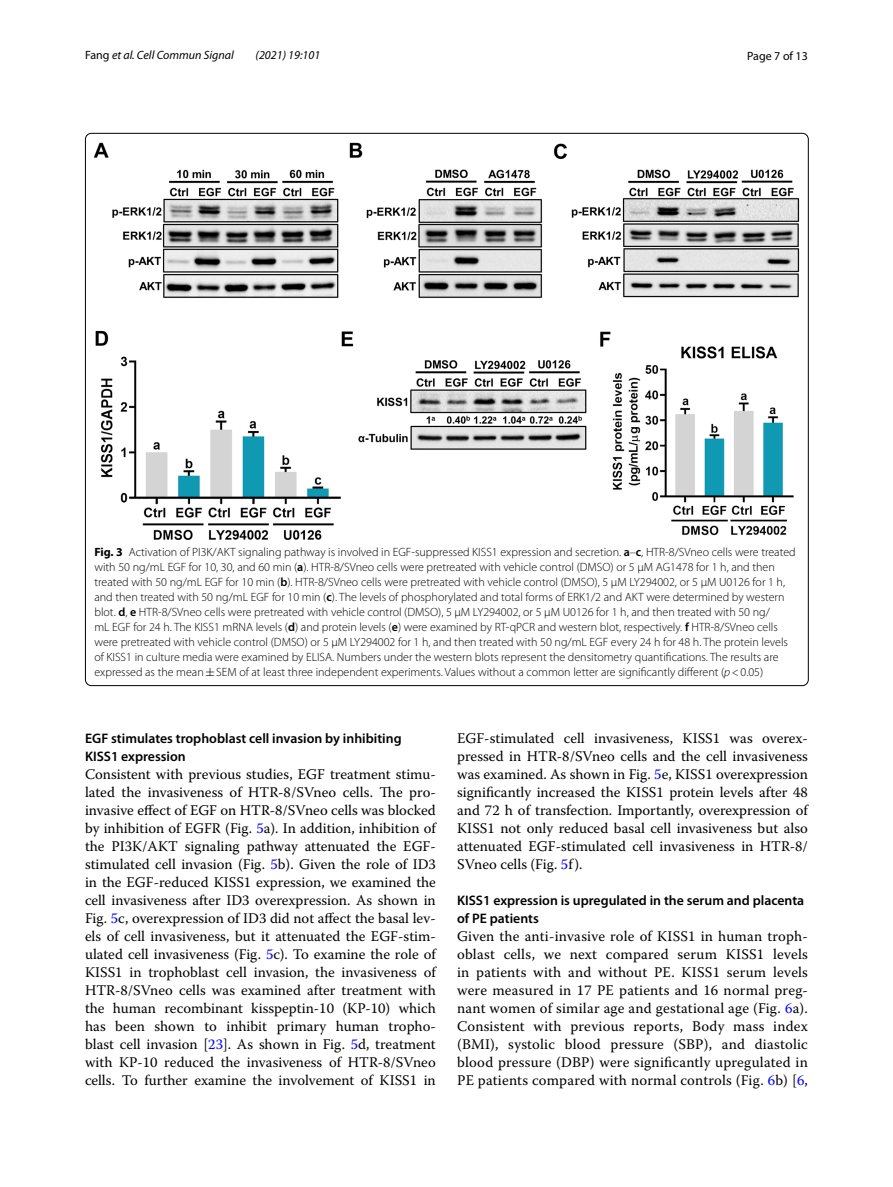
<style>
.page{position:relative;width:893px;height:1187px;background:#fff}
.page>*{position:absolute;margin:0;border:0;box-sizing:border-box;transform-origin:0 0}
.t1{font:14.7px/18px "Warnock Pro";color:#000;text-align:justify}
.t2{font:600 13.8px/18px "Myriad Pro";color:#000}
.t3{font:300 12px/15px "Myriad Pro";color:#000}
.t4{font:italic 12px "Myriad Pro";color:#000}
.t5{font:12px "Myriad Pro";color:#000}
.s1{font-style:normal}
.s2{font-weight:700}
.s3{font-weight:600}
.s4{font-family:"MTSY";font-weight:400}
.s5{font-style:italic}
.s6{color:#00f}
</style>
<div class="page">
<img style="left:94px;top:142px;width:706px;height:398px">
<p class="t4" style="left:85px;top:48px;width:150px"><span class="s1">Fang</span> et al. Cell Commun Signal</p>
<p class="t4" style="left:256px;top:48px;width:66px">(2021) 19:101</p>
<p class="t5" style="left:747px;top:48px;width:62px">Page 7 of 13</p>
<p class="t3" style="left:94px;top:544px;width:703px"><span class="s2">Fig. 3</span> Activation of PI3K/AKT signaling pathway is involved in EGF-suppressed KISS1 expression and secretion. <span class="s3">a</span>–<span class="s3">c</span>, HTR-8/SVneo cells were treated with 50 ng/mL EGF for 10, 30, and 60 min (<span class="s3">a</span>). HTR-8/SVneo cells were pretreated with vehicle control (DMSO) or 5 µM AG1478 for 1 h, and then treated with 50 ng/mL EGF for 10 min (<span class="s3">b</span>). HTR-8/SVneo cells were pretreated with vehicle control (DMSO), 5 µM LY294002, or 5 µM U0126 for 1 h, and then treated with 50 ng/mL EGF for 10 min (<span class="s3">c</span>). The levels of phosphorylated and total forms of ERK1/2 and AKT were determined by western blot. <span class="s3">d</span>, <span class="s3">e</span> HTR-8/SVneo cells were pretreated with vehicle control (DMSO), 5 µM LY294002, or 5 µM U0126 for 1 h, and then treated with 50 ng/<br>mL EGF for 24 h. The KISS1 mRNA levels (<span class="s3">d</span>) and protein levels (<span class="s3">e</span>) were examined by RT-qPCR and western blot, respectively. <span class="s3">f</span> HTR-8/SVneo cells were pretreated with vehicle control (DMSO) or 5 µM LY294002 for 1 h, and then treated with 50 ng/mL EGF every 24 h for 48 h. The protein levels of KISS1 in culture media were examined by ELISA. Numbers under the western blots represent the densitometry quantifications. The results are expressed as the mean<span class="s4">±</span>SEM of at least three independent experiments. Values without a common letter are significantly different (<span class="s5">p</span>&lt;0.05)</p>
<p class="t2" style="left:85px;top:728px;width:318px">EGF stimulates trophoblast cell invasion by inhibiting<br>KISS1 expression</p>
<p class="t1" style="left:85px;top:764px;width:352px">Consistent with previous studies, EGF treatment stimu&shy;lated the invasiveness of HTR-8/SVneo cells. The pro&shy;invasive effect of EGF on HTR-8/SVneo cells was blocked by inhibition of EGFR (Fig. <span class="s6">5</span>a). In addition, inhibition of the PI3K/AKT signaling pathway attenuated the EGF&shy;stimulated cell invasion (Fig. <span class="s6">5</span>b). Given the role of ID3 in the EGF-reduced KISS1 expression, we examined the cell invasiveness after ID3 overexpression. As shown in Fig. <span class="s6">5</span>c, overexpression of ID3 did not affect the basal lev&shy;els of cell invasiveness, but it attenuated the EGF-stim&shy;ulated cell invasiveness (Fig. <span class="s6">5</span>c). To examine the role of KISS1 in trophoblast cell invasion, the invasiveness of HTR-8/SVneo cells was examined after treatment with the human recombinant kisspeptin-10 (KP-10) which has been shown to inhibit primary human tropho&shy;blast cell invasion [<span class="s6">23</span>]. As shown in Fig. <span class="s6">5</span>d, treatment with KP-10 reduced the invasiveness of HTR-8/SVneo cells. To further examine the involvement of KISS1 in</p>
<p class="t1" style="left:457px;top:729px;width:352px">EGF-stimulated cell invasiveness, KISS1 was overex&shy;pressed in HTR-8/SVneo cells and the cell invasiveness was examined. As shown in Fig. <span class="s6">5</span>e, KISS1 overexpression significantly increased the KISS1 protein levels after 48 and 72 h of transfection. Importantly, overexpression of KISS1 not only reduced basal cell invasiveness but also attenuated EGF-stimulated cell invasiveness in HTR-8/ SVneo cells (Fig. <span class="s6">5</span>f).</p>
<p class="t2" style="left:457px;top:891px;width:349px">KISS1 expression is upregulated in the serum and placenta of PE patients</p>
<p class="t1" style="left:457px;top:927px;width:352px">Given the anti-invasive role of KISS1 in human troph&shy;oblast cells, we next compared serum KISS1 levels in patients with and without PE. KISS1 serum levels were measured in 17 PE patients and 16 normal preg&shy;nant women of similar age and gestational age (Fig. <span class="s6">6</span>a).<br>Consistent with previous reports, Body mass index (BMI), systolic blood pressure (SBP), and diastolic blood pressure (DBP) were significantly upregulated in PE patients compared with normal controls (Fig. <span class="s6">6</span>b) [<span class="s6">6</span>,</p>
</div>
